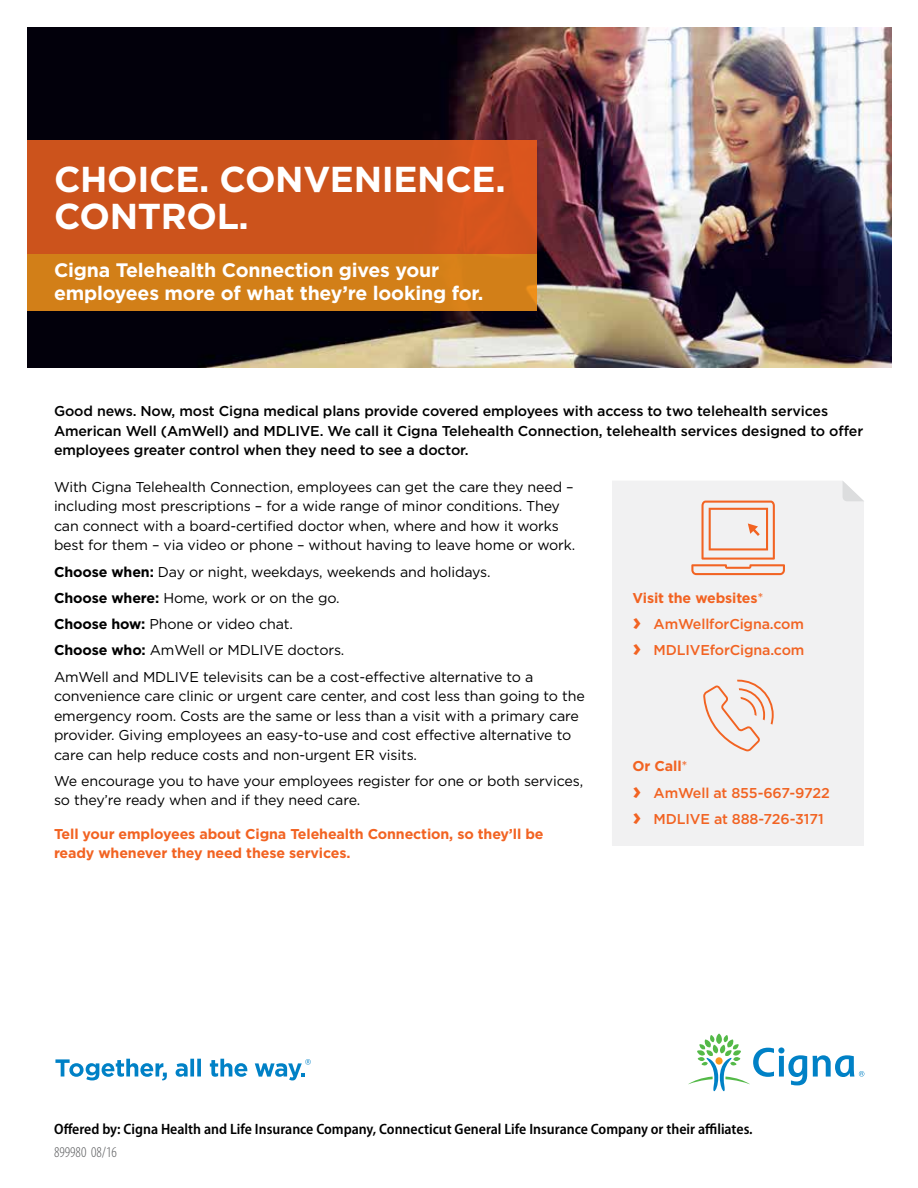
<style>
.page{position:relative;width:918px;height:1188px;background:#fff}
.page>*{position:absolute;margin:0;border:0;box-sizing:border-box;transform-origin:0 0}
.t1{font:700 36px/37.5px "Gotham";letter-spacing:-.01em;color:#fff}
.t2{font:700 19.5px/22.5px "Gotham";letter-spacing:-.01em;color:#fff}
.t3{font:600 semi-condensed 15px "Myriad Pro";color:#000}
.t4{font:300 condensed 15px "Myriad Pro";color:#58595b}
.t5{font:14.25px/19.5px "Gotham";letter-spacing:-.01em;color:#000}
.t6{font:500 14.25px/19.5px "Gotham";letter-spacing:-.01em;color:#000}
.t7{font:500 14.25px/26.2px "Gotham";letter-spacing:-.01em;color:#f26322}
.t8{font:700 14.25px/19.5px "Gotham";letter-spacing:-.01em;color:#f26322}
.s1{font-weight:700}
.s2{font-weight:400}
.s3{font-weight:700;font-size:24px}
</style>
<div class="page">
<img style="left:27px;top:27px;width:864px;height:340px">
<div style="left:27px;top:140px;width:510px;height:114px;background:linear-gradient(to right,#c9531c,#d3541d)"></div>
<div style="left:27px;top:254px;width:510px;height:56px;background:#d27f18"></div>
<div style="left:612px;top:481px;width:252px;height:365px;background:#f1f1f2"></div>
<svg style="left:843px;top:481px;width:21px;height:20px"></svg>
<svg style="left:691px;top:501px;width:94px;height:74px"></svg>
<svg style="left:703px;top:680px;width:71px;height:71px"></svg>
<svg style="left:55px;top:1059px;width:112px;height:21px"></svg>
<svg style="left:176px;top:1059px;width:25px;height:18px"></svg>
<svg style="left:210px;top:1059px;width:37px;height:18px"></svg>
<svg style="left:255px;top:1059px;width:56px;height:21px"></svg>
<svg style="left:688px;top:1034px;width:176px;height:57px"></svg>
<h1 class="t1" style="left:54px;top:159px;width:453px">CHOICE. CONVENIENCE.<br>CONTROL.</h1>
<h2 class="t2" style="left:54px;top:259px;width:431px">Cigna Telehealth Connection gives your employees more of what they’re looking for.</h2>
<p class="t6" style="left:54px;top:401px;width:811px">Good news. Now, most Cigna medical plans provide covered employees with access to two telehealth services<br>American Well (AmWell) and MDLIVE. We call it Cigna Telehealth Connection, telehealth services designed to offer employees greater control when they need to see a doctor.</p>
<p class="t5" style="left:54px;top:477px;width:523px">With Cigna Telehealth Connection, employees can get the care they need – including most prescriptions – for a wide range of minor conditions. They can connect with a board-certified doctor when, where and how it works best for them – via video or phone – without having to leave home or work.</p>
<p class="t5" style="left:54px;top:558px;width:481px;line-height:26.2px"><span class="s1">Choose when:</span> Day or night, weekdays, weekends and holidays.<br><span class="s1">Choose where:</span> Home, work or on the go.<br><span class="s1">Choose how:</span> Phone or video chat.<br><span class="s1">Choose who:</span> AmWell or MDLIVE doctors.<br>AmWell and MDLIVE televisits can be a cost-effective alternative to a</p>
<p class="t5" style="left:54px;top:686px;width:532px">convenience care clinic or urgent care center, and cost less than going to the emergency room. Costs are the same or less than a visit with a primary care provider. Giving employees an easy-to-use and cost effective alternative to care can help reduce costs and non-urgent ER visits.</p>
<p class="t5" style="left:54px;top:771px;width:531px">We encourage you to have your employees register for one or both services, so they’re ready when and if they need care.</p>
<p class="t8" style="left:54px;top:824px;width:491px">Tell your employees about Cigna Telehealth Connection, so they’ll be ready whenever they need these services.</p>
<p class="t7" style="left:633px;top:584px;width:173px"><span class="s1">Visit the websites</span><span class="s2">*<br></span><span class="s3">›</span> AmWellforCigna.com <span class="s3">›</span> MDLIVEforCigna.com</p>
<p class="t7" style="left:633px;top:753px;width:199px"><span class="s1">Or Call</span><span class="s2">*<br></span><span class="s3">›</span> AmWell at 855-667-9722 <span class="s3">›</span> MDLIVE at 888-726-3171</p>
<p class="t3" style="left:54px;top:1120px;width:700px">Offered by: Cigna Health and Life Insurance Company, Connecticut General Life Insurance Company or their affiliates.</p>
<p class="t4" style="left:54px;top:1144px;width:64px">899980 08/16</p>
</div>
